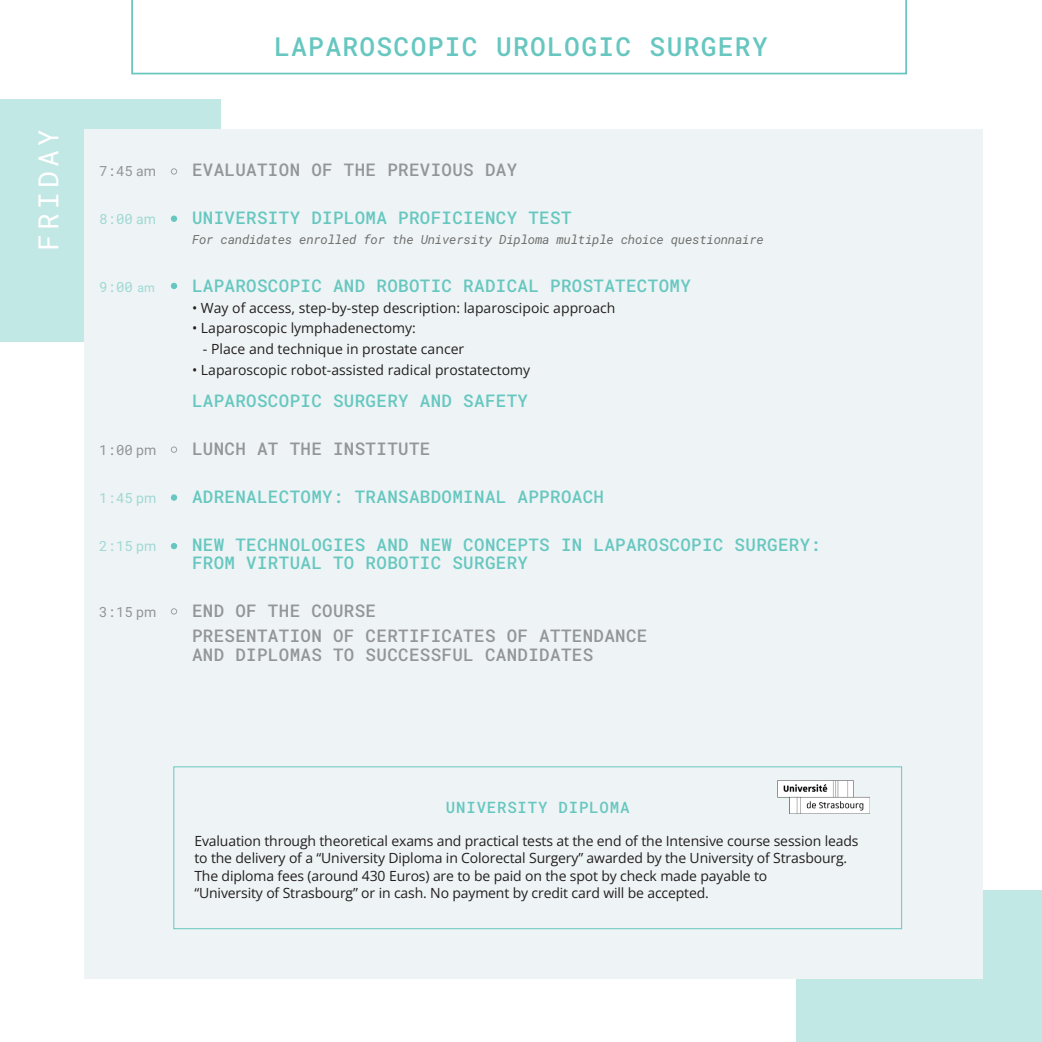
<style>
.page{position:relative;width:1042px;height:1042px;background:#fff}
.page>*{position:absolute;margin:0;border:0;box-sizing:border-box;transform-origin:0 0}
.t1{font:28px "Roboto Mono";letter-spacing:.15em;color:#fff}
.t2{font:26.25px "Roboto Mono";letter-spacing:.05em;color:#67c7c0}
.t3{font:17.5px/17.5px "Roboto Mono";letter-spacing:.02em;color:#67c7c0}
.t4{font:17.5px/25px "Roboto Mono";letter-spacing:.02em;color:#939598}
.t5{font:15.75px "Roboto Mono";letter-spacing:.05em;color:#67c7c0}
.t6{font:14px/17.5px "Open Sans";letter-spacing:-.01em;color:#231f20}
.t7{font:14px "Roboto Mono";color:#939598}
.t8{font:14px "Roboto Mono";color:#9fd8d4}
.t9{font:14px "Roboto Mono";color:#a0d8d5}
.t10{font:italic 12.6px "Roboto Mono";letter-spacing:-.02em;color:#707070}
.s1{font-family:"Roboto"}
.s2{font-family:"Roboto";font-size:12.25px}
</style>
<div class="page">
<div style="left:796px;top:890px;width:246px;height:152px;background:#c2e8e6"></div>
<div style="left:0;top:99px;width:220px;height:242px;background:#c2e8e6"></div>
<div style="left:84px;top:129px;width:899px;height:849px;background:#eef4f5"></div>
<svg style="left:171px;top:216px;width:6px;height:6px"></svg>
<svg style="left:171px;top:283px;width:6px;height:6px"></svg>
<div style="left:171px;top:494px;width:6px;height:7px;border:1px solid #67c7c0;border-radius:50%"></div>
<svg style="left:171px;top:543px;width:6px;height:6px"></svg>
<div style="left:171px;top:168px;width:6px;height:7px;border:1px solid #231f20;border-radius:50%"></div>
<div style="left:171px;top:446px;width:6px;height:7px;border:1px solid #231f20;border-radius:50%"></div>
<svg style="left:171px;top:608px;width:6px;height:6px"></svg>
<svg style="left:131px;top:0;width:776px;height:74px"></svg>
<div style="left:173px;top:766px;width:729px;height:163px;border:1px solid #67c7c0"></div>
<img style="left:777px;top:780px;width:92px;height:33px">
<h1 class="t1" style="left:29px;top:251px;width:123px;rotate:-90deg">FRIDAY</h1>
<h2 class="t2" style="left:274px;top:29px;width:495px">LAPAROSCOPIC UROLOGIC SURGERY</h2>
<p class="t7" style="left:99px;top:162px;width:58px">7:45 <span class="s1">am</span></p>
<p class="t4" style="left:192px;top:157px;width:327px">EVALUATION OF THE PREVIOUS DAY</p>
<p class="t8" style="left:99px;top:210px;width:58px">8:00 <span class="s1">am</span></p>
<p class="t3" style="left:192px;top:209px;width:381px">UNIVERSITY DIPLOMA PROFICIENCY TEST</p>
<p class="t10" style="left:192px;top:230px;width:573px">For candidates enrolled for the University Diploma multiple choice questionnaire</p>
<p class="t8" style="left:99px;top:277px;width:57px">9:00 <span class="s2">am</span></p>
<p class="t3" style="left:192px;top:276px;width:500px">LAPAROSCOPIC AND ROBOTIC RADICAL PROSTATECTOMY</p>
<p class="t6" style="left:192px;top:298px;width:425px">• Way of access, step-by-step description: laparoscipoic approach</p>
<p class="t6" style="left:192px;top:319px;width:225px">• Laparoscopic lymphadenectomy:</p>
<p class="t6" style="left:203px;top:340px;width:263px">- Place and technique in prostate cancer</p>
<p class="t6" style="left:192px;top:361px;width:340px">• Laparoscopic robot-assisted radical prostatectomy</p>
<p class="t3" style="left:192px;top:391px;width:338px">LAPAROSCOPIC SURGERY AND SAFETY</p>
<p class="t7" style="left:99px;top:440px;width:59px">1:00 <span class="s1">pm</span></p>
<p class="t4" style="left:192px;top:436px;width:240px">LUNCH AT THE INSTITUTE</p>
<p class="t9" style="left:99px;top:488px;width:59px">1:45 <span class="s1">pm</span></p>
<p class="t3" style="left:192px;top:488px;width:413px">ADRENALECTOMY: TRANSABDOMINAL APPROACH</p>
<p class="t9" style="left:99px;top:537px;width:59px">2:15 <span class="s1">pm</span></p>
<p class="t3" style="left:192px;top:536px;width:630px">NEW TECHNOLOGIES AND NEW CONCEPTS IN LAPAROSCOPIC SURGERY:<br>FROM VIRTUAL TO ROBOTIC SURGERY</p>
<p class="t7" style="left:99px;top:602px;width:59px">3:15 <span class="s1">pm</span></p>
<p class="t4" style="left:192px;top:598px;width:457px">END OF THE COURSE<br>PRESENTATION OF CERTIFICATES OF ATTENDANCE</p>
<p class="t4" style="left:192px;top:642px;width:403px">AND DIPLOMAS TO SUCCESSFUL CANDIDATES</p>
<p class="t5" style="left:446px;top:797px;width:185px">UNIVERSITY DIPLOMA</p>
<p class="t6" style="left:194px;top:832px;width:666px">Evaluation through theoretical exams and practical tests at the end of the Intensive course session leads to the delivery of a “University Diploma in Colorectal Surgery” awarded by the University of Strasbourg.<br>The diploma fees (around 430 Euros) are to be paid on the spot by check made payable to<br>“University of Strasbourg” or in cash. No payment by credit card will be accepted.</p>
</div>
